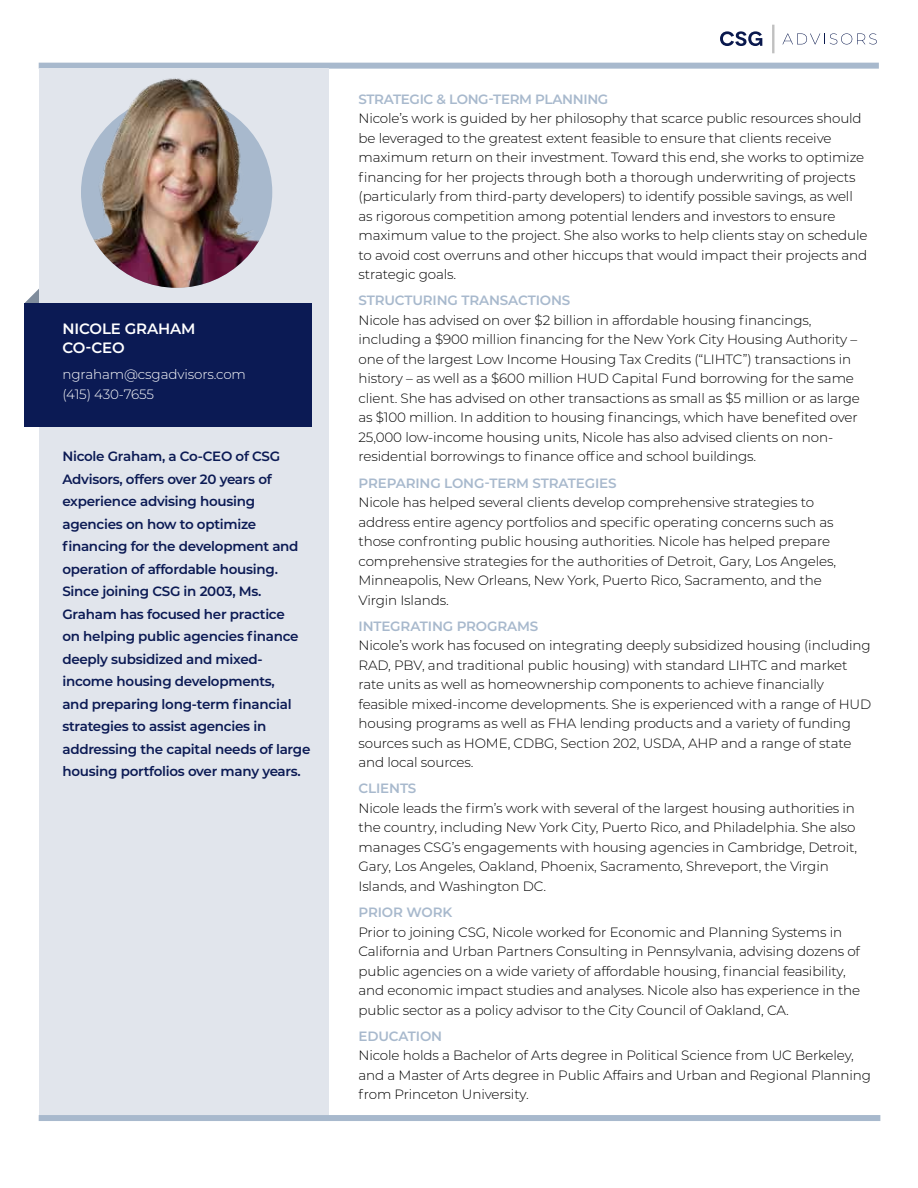
<style>
.page{position:relative;width:918px;height:1188px;background:#fff}
.page>*{position:absolute;margin:0;border:0;box-sizing:border-box;transform-origin:0 0}
.t1{font:600 15px/19.5px "Montserrat";letter-spacing:-.01em;color:#fff}
.t2{font:300 13.5px/19.5px "Montserrat";letter-spacing:-.01em;color:#000}
.t3{font:600 13.5px/22.5px "Montserrat";letter-spacing:-.02em;color:#0b1a54}
.t4{font:600 13.5px "Montserrat";letter-spacing:-.01em;color:#a8b9cd}
.t5{font:300 13.5px/19.5px "Montserrat";letter-spacing:-.01em;color:#fff}
</style>
<div class="page">
<div style="left:39px;top:1115px;width:841px;height:6px;background:#a8b9cd"></div>
<svg style="left:720px;top:31px;width:42px;height:15px"></svg>
<svg style="left:782px;top:33px;width:95px;height:11px"></svg>
<hr style="left:772px;top:25px;width:2px;height:28px;background:#c0c0c0">
<div style="left:39px;top:63px;width:840px;height:6px;background:#a8b9cd"></div>
<svg style="left:25px;top:289px;width:14px;height:14px"></svg>
<div style="left:39px;top:69px;width:289px;height:1046px;background:#e1e5ec"></div>
<div style="left:25px;top:303px;width:287px;height:123px;background:#0b1a54"></div>
<img style="left:81px;top:62px;width:191px;height:226px">
<p class="t1" style="left:62px;top:318px;width:135px">NICOLE GRAHAM<br>CO-CEO</p>
<p class="t5" style="left:62px;top:364px;width:185px">ngraham@csgadvisors.com (415) 430-7655</p>
<p class="t3" style="left:62px;top:445px;width:250px">Nicole Graham, a Co-CEO of CSG<br>Advisors, offers over 20 years of experience advising housing agencies on how to optimize financing for the development and operation of affordable housing.<br>Since joining CSG in 2003, Ms.<br>Graham has focused her practice<br>on helping public agencies finance deeply subsidized and mixed&shy;income housing developments,<br>and preparing long-term financial strategies to assist agencies in addressing the capital needs of large housing portfolios over many years.</p>
<p class="t4" style="left:358px;top:89px;width:251px">STRATEGIC &amp; LONG-TERM PLANNING</p>
<p class="t2" style="left:358px;top:108px;width:511px">Nicole’s work is guided by her philosophy that scarce public resources should be leveraged to the greatest extent feasible to ensure that clients receive maximum return on their investment. Toward this end, she works to optimize financing for her projects through both a thorough underwriting of projects (particularly from third-party developers) to identify possible savings, as well as rigorous competition among potential lenders and investors to ensure maximum value to the project. She also works to help clients stay on schedule to avoid cost overruns and other hiccups that would impact their projects and strategic goals.</p>
<p class="t4" style="left:358px;top:291px;width:213px">STRUCTURING TRANSACTIONS</p>
<p class="t2" style="left:358px;top:310px;width:503px">Nicole has advised on over $2 billion in affordable housing financings, including a $900 million financing for the New York City Housing Authority – one of the largest Low Income Housing Tax Credits (“LIHTC”) transactions in history – as well as a $600 million HUD Capital Fund borrowing for the same client. She has advised on other transactions as small as $5 million or as large as $100 million. In addition to housing financings, which have benefited over 25,000 low-income housing units, Nicole has also advised clients on non&shy;residential borrowings to finance office and school buildings.</p>
<p class="t4" style="left:358px;top:473px;width:260px">PREPARING LONG-TERM STRATEGIES</p>
<p class="t2" style="left:358px;top:492px;width:479px">Nicole has helped several clients develop comprehensive strategies to address entire agency portfolios and specific operating concerns such as those confronting public housing authorities. Nicole has helped prepare comprehensive strategies for the authorities of Detroit, Gary, Los Angeles, Minneapolis, New Orleans, New York, Puerto Rico, Sacramento, and the Virgin Islands.</p>
<p class="t4" style="left:358px;top:616px;width:181px">INTEGRATING PROGRAMS</p>
<p class="t2" style="left:358px;top:635px;width:514px">Nicole’s work has focused on integrating deeply subsidized housing (including RAD, PBV, and traditional public housing) with standard LIHTC and market rate units as well as homeownership components to achieve financially feasible mixed-income developments. She is experienced with a range of HUD housing programs as well as FHA lending products and a variety of funding sources such as HOME, CDBG, Section 202, USDA, AHP and a range of state and local sources.</p>
<p class="t4" style="left:358px;top:779px;width:59px">CLIENTS</p>
<p class="t2" style="left:358px;top:798px;width:500px">Nicole leads the firm’s work with several of the largest housing authorities in the country, including New York City, Puerto Rico, and Philadelphia. She also manages CSG’s engagements with housing agencies in Cambridge, Detroit, Gary, Los Angeles, Oakland, Phoenix, Sacramento, Shreveport, the Virgin Islands, and Washington DC.</p>
<p class="t4" style="left:358px;top:903px;width:95px">PRIOR WORK</p>
<p class="t2" style="left:358px;top:922px;width:503px">Prior to joining CSG, Nicole worked for Economic and Planning Systems in California and Urban Partners Consulting in Pennsylvania, advising dozens of public agencies on a wide variety of affordable housing, financial feasibility, and economic impact studies and analyses. Nicole also has experience in the public sector as a policy advisor to the City Council of Oakland, CA.</p>
<p class="t4" style="left:358px;top:1027px;width:85px">EDUCATION</p>
<p class="t2" style="left:358px;top:1045px;width:514px">Nicole holds a Bachelor of Arts degree in Political Science from UC Berkeley, and a Master of Arts degree in Public Affairs and Urban and Regional Planning from Princeton University.</p>
</div>
